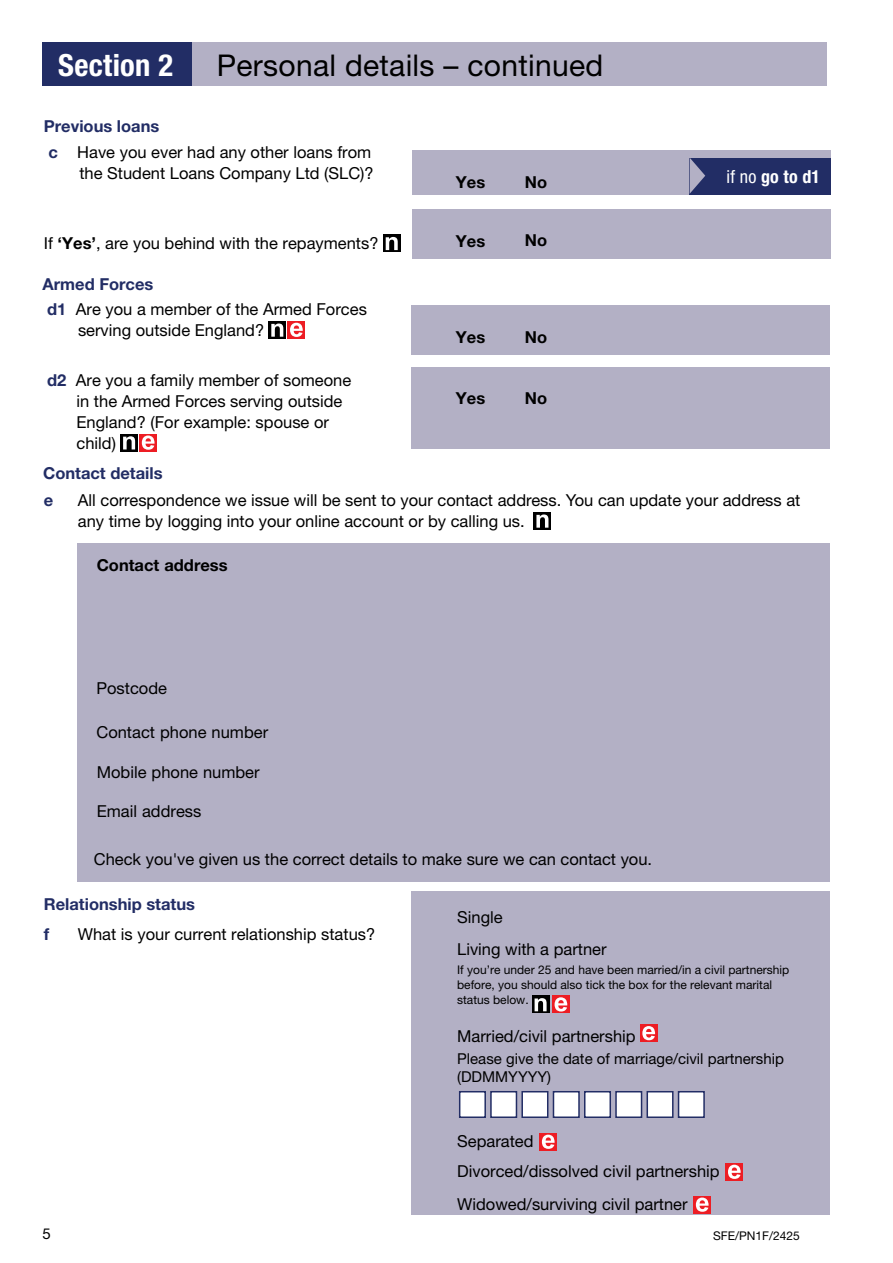
<style>
.page{position:relative;width:893px;height:1263px;background:#fff}
.page>*{position:absolute;margin:0;border:0;box-sizing:border-box;transform-origin:0 0}
.section_header{font:700 condensed 30.6px "Helvetica Neue LT Std";letter-spacing:.01em;color:#fff}
.section_title{font:30px "Helvetica Neue LT Std";letter-spacing:.01em;color:#000}
.Signpost{font:700 condensed 18px "Helvetica Neue LT Std";color:#fff}
.Body{font:16.5px/21px "Helvetica Neue LT Std";color:#000}
.Body-2{font:700 16.5px "Helvetica Neue LT Std";color:#222d65}
.p_-_Body{font:16.5px "Helvetica Neue LT Std";color:#000}
.Body-3{font:700 16.5px "Helvetica Neue LT Std";color:#000}
.p_-_Body-2{font:700 16.5px "Helvetica Neue LT Std";color:#000}
.Body-4{font:15px/18px "Helvetica Neue LT Std";color:#000}
.Body-5{font:12px/15px "Helvetica Neue LT Std";color:#000}
.s1{font-weight:700;color:#222d65}
.s2{font-weight:400}
.s3{font-weight:700}
</style>
<div class="page">
<div style="left:43px;top:43px;width:153px;height:43px;background:#222d65"></div>
<div style="left:192px;top:43px;width:635px;height:43px;background:#b3b0c5"></div>
<div style="left:412px;top:150px;width:419px;height:45px;background:#b3b0c5"></div>
<div style="left:690px;top:159px;width:141px;height:36px;background:#222d65"></div>
<svg style="left:690px;top:158px;width:15px;height:35px"></svg>
<div style="left:412px;top:209px;width:419px;height:49px;background:#b3b0c5"></div>
<svg style="left:383px;top:235px;width:17px;height:17px"></svg>
<svg style="left:386px;top:237px;width:12px;height:13px"></svg>
<svg style="left:269px;top:321px;width:17px;height:17px"></svg>
<svg style="left:271px;top:323px;width:12px;height:14px"></svg>
<div style="left:288px;top:321px;width:17px;height:17px;background:#ed1d24"></div>
<svg style="left:290px;top:323px;width:13px;height:14px"></svg>
<div style="left:411px;top:306px;width:418px;height:49px;background:#b3b0c5"></div>
<div style="left:411px;top:367px;width:418px;height:82px;background:#b3b0c5"></div>
<svg style="left:121px;top:434px;width:17px;height:17px"></svg>
<svg style="left:123px;top:436px;width:12px;height:13px"></svg>
<div style="left:140px;top:434px;width:17px;height:17px;background:#ed1d24"></div>
<svg style="left:142px;top:435px;width:13px;height:15px"></svg>
<svg style="left:534px;top:512px;width:17px;height:17px"></svg>
<svg style="left:536px;top:514px;width:12px;height:14px"></svg>
<div style="left:77px;top:543px;width:753px;height:338px;background:#b3b0c5"></div>
<div style="left:411px;top:891px;width:419px;height:324px;background:#b3b0c5"></div>
<svg style="left:532px;top:996px;width:17px;height:17px"></svg>
<svg style="left:535px;top:998px;width:12px;height:13px"></svg>
<svg style="left:552px;top:996px;width:17px;height:17px"></svg>
<svg style="left:555px;top:997px;width:12px;height:14px"></svg>
<div style="left:640px;top:1025px;width:17px;height:17px;background:#ed1d24"></div>
<svg style="left:642px;top:1026px;width:13px;height:14px"></svg>
<div style="left:459px;top:1091px;width:27px;height:27px;background:#fff;border:2px solid #222d65"></div>
<div style="left:490px;top:1091px;width:27px;height:27px;background:#fff;border:2px solid #222d65"></div>
<div style="left:521px;top:1091px;width:27px;height:27px;background:#fff;border:2px solid #222d65"></div>
<div style="left:553px;top:1091px;width:27px;height:27px;background:#fff;border:2px solid #222d65"></div>
<div style="left:584px;top:1091px;width:27px;height:27px;background:#fff;border:2px solid #222d65"></div>
<div style="left:615px;top:1091px;width:27px;height:27px;background:#fff;border:2px solid #222d65"></div>
<div style="left:646px;top:1091px;width:27px;height:27px;background:#fff;border:2px solid #222d65"></div>
<div style="left:678px;top:1091px;width:27px;height:27px;background:#fff;border:2px solid #222d65"></div>
<div style="left:540px;top:1133px;width:17px;height:17px;background:#ed1d24"></div>
<svg style="left:542px;top:1135px;width:13px;height:14px"></svg>
<div style="left:726px;top:1163px;width:17px;height:17px;background:#ed1d24"></div>
<svg style="left:728px;top:1165px;width:13px;height:14px"></svg>
<div style="left:694px;top:1196px;width:17px;height:17px;background:#ed1d24"></div>
<svg style="left:696px;top:1197px;width:13px;height:15px"></svg>
<h2 class="section_header" style="left:58px;top:46px;width:116px">Section 2</h2>
<h2 class="section_title" style="left:217px;top:47px;width:388px">Personal details – continued</h2>
<p class="Body-2" style="left:44px;top:116px;width:117px">Previous loans</p>
<p class="Body" style="left:48px;top:141px;width:327px;text-align:right"><span class="s1">c</span> Have you ever had any other loans from the Student Loans Company Ltd (SLC)?</p>
<p class="Body-3" style="left:456px;top:172px;width:31px">Yes</p>
<p class="Body-3" style="left:525px;top:172px;width:24px">No</p>
<p class="Signpost" style="left:727px;top:166px;width:95px"><span class="s2">if no</span> go to d1</p>
<p class="Body" style="left:44px;top:233px;width:336px">If <span class="s3">‘Yes’</span>, are you behind with the repayments?</p>
<p class="Body-3" style="left:456px;top:230px;width:31px">Yes</p>
<p class="Body-3" style="left:525px;top:230px;width:24px">No</p>
<p class="Body-2" style="left:43px;top:274px;width:112px">Armed Forces</p>
<p class="Body" style="left:78px;top:298px;width:290px;text-indent:-31px"><span class="s1">d1</span> Are you a member of the Armed Forces serving outside England?</p>
<p class="Body-3" style="left:456px;top:327px;width:31px">Yes</p>
<p class="Body-3" style="left:525px;top:327px;width:24px">No</p>
<p class="Body" style="left:77px;top:369px;width:276px;text-indent:-29px"><span class="s1">d2</span> Are you a family member of someone in the Armed Forces serving outside<br>England? (For example: spouse or child)</p>
<p class="Body-3" style="left:456px;top:388px;width:31px">Yes</p>
<p class="Body-3" style="left:525px;top:388px;width:24px">No</p>
<p class="Body-2" style="left:43px;top:463px;width:121px">Contact details</p>
<p class="Body-2" style="left:44px;top:490px;width:11px">e</p>
<p class="Body" style="left:78px;top:489px;width:724px">All correspondence we issue will be sent to your contact address. You can update your address at any time by logging into your online account or by calling us.</p>
<p class="p_-_Body-2" style="left:97px;top:555px;width:132px">Contact address</p>
<p class="p_-_Body" style="left:96px;top:678px;width:72px">Postcode</p>
<p class="p_-_Body" style="left:96px;top:722px;width:173px">Contact phone number</p>
<p class="p_-_Body" style="left:97px;top:762px;width:164px">Mobile phone number</p>
<p class="p_-_Body" style="left:97px;top:801px;width:106px">Email address</p>
<p class="Body" style="left:94px;top:849px;width:560px">Check you've given us the correct details to make sure we can contact you.</p>
<p class="Body-2" style="left:44px;top:894px;width:153px">Relationship status</p>
<p class="Body-2" style="left:44px;top:924px;width:7px">f</p>
<p class="Body" style="left:78px;top:923px;width:299px">What is your current relationship status?</p>
<p class="Body" style="left:457px;top:907px;width:47px">Single</p>
<p class="Body" style="left:457px;top:938px;width:151px">Living with a partner</p>
<p class="Body-5" style="left:457px;top:962px;width:334px">If you’re under 25 and have been married/in a civil partnership before, you should also tick the box for the relevant marital status below.</p>
<p class="Body" style="left:457px;top:1025px;width:180px">Married/civil partnership</p>
<p class="Body-4" style="left:457px;top:1049px;width:328px">Please give the date of marriage/civil partnership (DDMMYYYY)</p>
<p class="Body" style="left:457px;top:1131px;width:78px">Separated</p>
<p class="Body" style="left:457px;top:1161px;width:264px">Divorced/dissolved civil partnership</p>
<p class="Body" style="left:457px;top:1193px;width:232px">Widowed/surviving civil partner</p>
<p class="Body-4" style="left:43px;top:1224px;width:10px">5</p>
<p class="Body-5" style="left:713px;top:1228px;width:88px">SFE/PN1F/2425</p>
</div>
